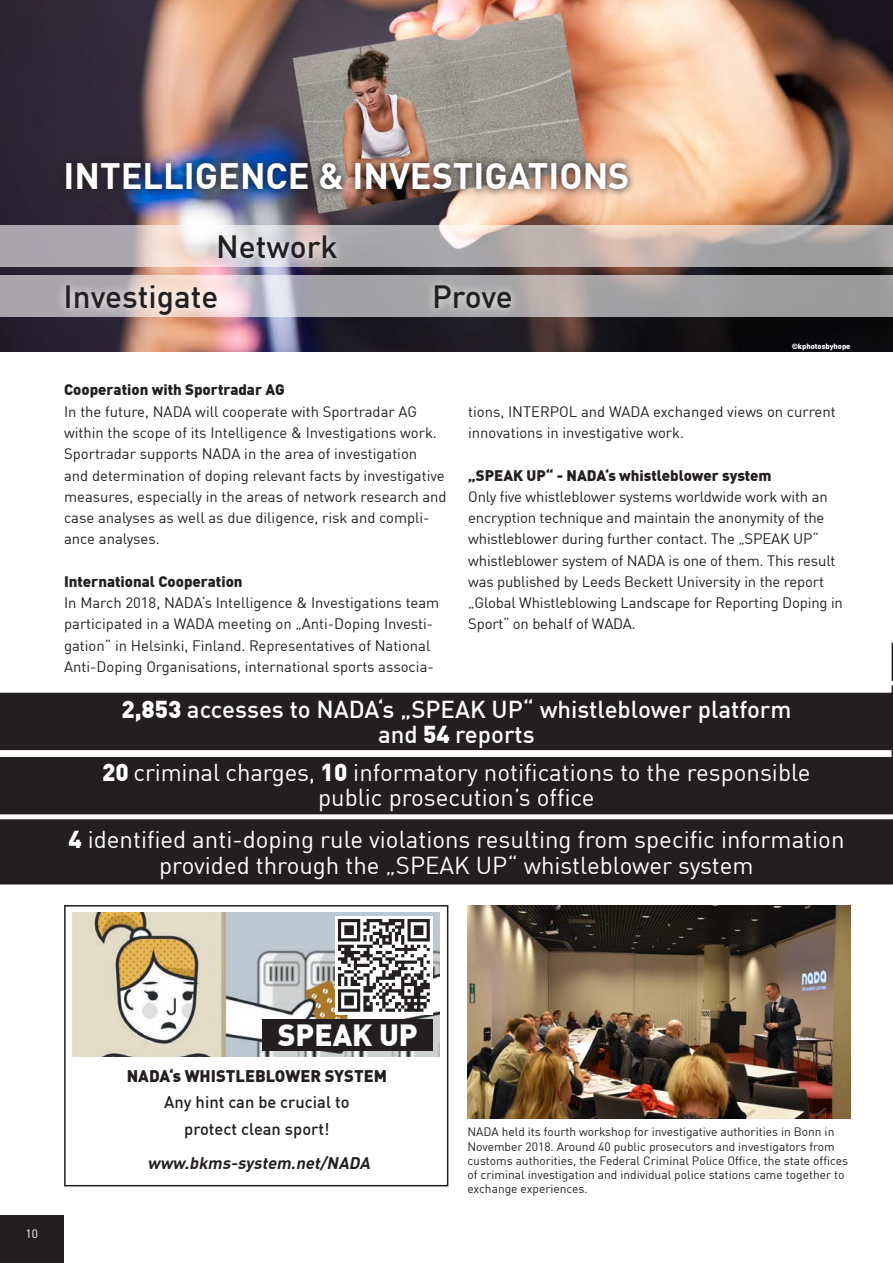
<style>
.page{position:relative;width:893px;height:1263px;background:#fff}
.page>*{position:absolute;margin:0;border:0;box-sizing:border-box;transform-origin:0 0}
.Überschrift_klein{font:700 36px "DIN Offc";color:#fff}
.Subline{font:500 31.5px "DIN Offc";color:#231f20}
.t1{font:900 30px "DIN Offc";color:#fff}
.Infobox_Prävention{font:24px/25.5px "DIN Offc";color:#fff;text-align:center}
.Infobox_Prävention-2{font:500 24px/25.5px "DIN Offc";color:#fff;text-align:center}
.Infobox_Recht{font:500 16.5px "DIN Offc";color:#231f20}
.Infobox_Recht-2{font:900 16.5px "DIN Offc";color:#231f20}
.Infobox_Recht-3{font:italic 700 16.5px "DIN Offc";color:#231f20}
.Fließtext_Überschrif{font:900 15px "DIN Offc";color:#231f20}
.Fließtext{font:14.85px/21.3px "DIN Offc";color:#231f20}
.Bildunterschrift{font:12px/14.2px "DIN Offc";color:#231f20}
.t2{font:12px "DIN Offc";color:#fff}
.Bildunterschrift-2{font:900 7.5px "DIN Offc";color:#fff}
.s1{font-weight:900}
</style>
<div class="page">
<div style="left:0;top:1215px;width:64px;height:48px;background:#231f20"></div>
<img style="left:0;top:0;width:893px;height:352px">
<svg style="left:0;top:276px;width:893px;height:41px;background:#aaa7aa"></svg>
<svg style="left:0;top:225px;width:893px;height:41px;background:#bcb3b1"></svg>
<img style="left:58px;top:155px;width:578px;height:42px">
<svg style="left:57px;top:277px;width:169px;height:47px;background:#cebcb9"></svg>
<svg style="left:425px;top:277px;width:95px;height:41px;background:#b0afb1"></svg>
<svg style="left:209px;top:227px;width:136px;height:40px;background:#d4cfd4"></svg>
<svg style="left:892px;top:643px;width:1px;height:114px"></svg>
<img style="left:467px;top:906px;width:383px;height:212px">
<div style="left:64px;top:905px;width:384px;height:281px;border:2px solid #231f20"></div>
<img style="left:73px;top:913px;width:367px;height:144px">
<img style="left:335px;top:916px;width:98px;height:98px">
<div style="left:263px;top:1019px;width:170px;height:31px;background:#231f20"></div>
<div style="left:0;top:819px;width:893px;height:65px;background:#231f20"></div>
<div style="left:0;top:757px;width:893px;height:57px;background:#231f20"></div>
<div style="left:0;top:693px;width:893px;height:57px;background:#231f20"></div>
<p class="Überschrift_klein" style="left:64px;top:153px;width:567px">INTELLIGENCE &amp; INVESTIGATIONS</p>
<p class="Subline" style="left:216px;top:226px;width:123px">Network</p>
<p class="Subline" style="left:64px;top:277px;width:156px">Investigate</p>
<p class="Subline" style="left:432px;top:277px;width:82px">Prove</p>
<p class="Bildunterschrift-2" style="left:792px;top:341px;width:60px">©kphotosbyhope</p>
<p class="Fließtext_Überschrif" style="left:64px;top:380px;width:222px">Cooperation with Sportradar AG</p>
<p class="Fließtext" style="left:64px;top:400px;width:384px">In the future, NADA will cooperate with Sportradar AG within the scope of its Intelligence &amp; Investigations work.<br>Sportradar supports NADA in the area of investigation<br>and determination of doping relevant facts by investigative measures, especially in the areas of network research and case analyses as well as due diligence, risk and compli&shy;ance analyses.</p>
<p class="Fließtext_Überschrif" style="left:64px;top:571px;width:180px">International Cooperation</p>
<p class="Fließtext" style="left:64px;top:592px;width:377px">In March 2018, NADA‘s Intelligence &amp; Investigations team participated in a WADA meeting on „Anti-Doping Investi&shy;gation“ in Helsinki, Finland. Representatives of National Anti-Doping Organisations, international sports associa-</p>
<p class="Fließtext" style="left:468px;top:400px;width:369px">tions, INTERPOL and WADA exchanged views on current innovations in investigative work.</p>
<p class="Fließtext_Überschrif" style="left:468px;top:465px;width:305px">„SPEAK UP“ - NADA‘s whistleblower system</p>
<p class="Fließtext" style="left:468px;top:485px;width:376px">Only five whistleblower systems worldwide work with an encryption technique and maintain the anonymity of the whistleblower during further contact. The „SPEAK UP“ whistleblower system of NADA is one of them. This result was published by Leeds Beckett University in the report „Global Whistleblowing Landscape for Reporting Doping in Sport“ on behalf of WADA.</p>
<p class="Infobox_Prävention-2" style="left:121px;top:696px;width:672px"><span class="s1">2,853</span> accesses to NADA‘s „SPEAK UP“ whistleblower platform and <span class="s1">54</span> reports</p>
<p class="Infobox_Prävention" style="left:102px;top:759px;width:710px"><span class="s1">20</span> criminal charges, <span class="s1">10</span> informatory notifications to the responsible</p>
<p class="Infobox_Prävention" style="left:318px;top:784px;width:278px">public prosecution’s office</p>
<p class="Infobox_Prävention" style="left:68px;top:826px;width:778px"><span class="s1">4</span> identified anti-doping rule violations resulting from specific information provided through the „SPEAK UP“ whistleblower system</p>
<p class="t2" style="left:26px;top:1226px;width:14px">10</p>
<p class="t1" style="left:278px;top:1015px;width:141px">SPEAK UP</p>
<p class="Infobox_Recht-2" style="left:127px;top:1065px;width:262px">NADA‘s WHISTLEBLOWER SYSTEM</p>
<p class="Infobox_Recht" style="left:164px;top:1092px;width:187px">Any hint can be crucial to</p>
<p class="Infobox_Recht" style="left:184px;top:1119px;width:147px">protect clean sport!</p>
<p class="Infobox_Recht-3" style="left:148px;top:1152px;width:228px">www.bkms-system.net/NADA</p>
<p class="Bildunterschrift" style="left:467px;top:1125px;width:382px">NADA held its fourth workshop for investigative authorities in Bonn in November 2018. Around 40 public prosecutors and investigators from customs authorities, the Federal Criminal Police Office, the state offices of criminal investigation and individual police stations came together to exchange experiences.</p>
</div>
